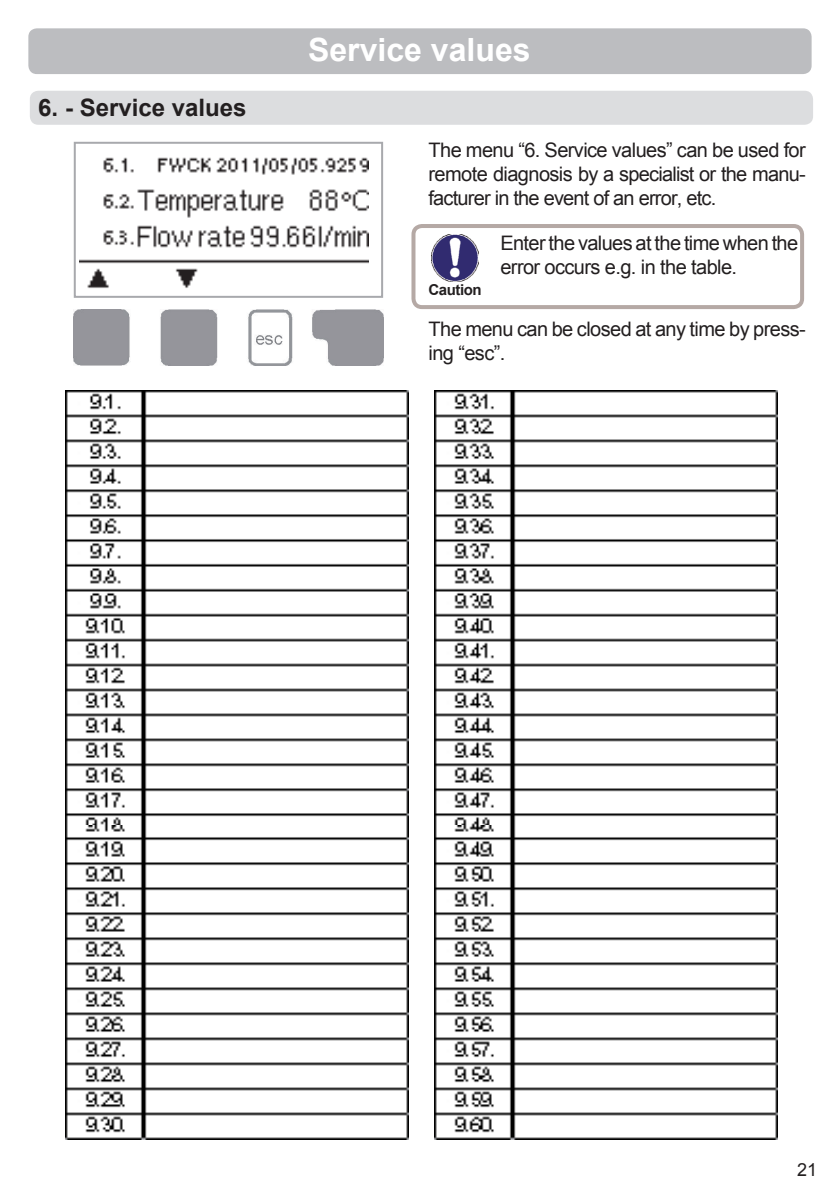
<style>
.page{position:relative;width:840px;height:1191px;background:#fff}
.page>*{position:absolute;margin:0;border:0;box-sizing:border-box;transform-origin:0 0}
.t1{font:700 32px "Arial";color:#fff}
.t2{font:700 24px "Arial";color:#231f20}
.t3{font:20px/24px "Arial";letter-spacing:-.03em;color:#231f20}
.t4{font:18px "Arial";color:#231f20}
.t5{font:700 15px "Arial";letter-spacing:-.03em;color:#231f20}
</style>
<div class="page">
<img style="left:74px;top:309px;width:309px;height:57px">
<div style="left:74px;top:142px;width:309px;height:156px;border:2px solid #a8a9ad"></div>
<img style="left:80px;top:157px;width:288px;height:131px">
<img style="left:66px;top:390px;width:342px;height:749px">
<img style="left:434px;top:390px;width:342px;height:749px">
<div style="left:28px;top:28px;width:783px;height:46px;background:#bcbdc0;border-radius:9px"></div>
<div style="left:30px;top:91px;width:782px;height:34px;background:#dcdddf;border-radius:9px"></div>
<img style="left:431px;top:234px;width:47px;height:47px">
<div style="left:411px;top:224px;width:392px;height:85px;border:4px solid #b5a9a5;border-radius:9px"></div>
<p class="t2" style="left:38px;top:92px;width:210px">6. - Service values</p>
<h1 class="t1" style="left:308px;top:28px;width:224px">Service values</h1>
<p class="t3" style="left:428px;top:138px;width:378px;text-align:justify">The menu “6. Service values” can be used for remote diagnosis by a specialist or the manu&shy;facturer in the event of an error, etc.</p>
<p class="t5" style="left:428px;top:280px;width:55px">Caution</p>
<p class="t3" style="left:500px;top:231px;width:299px">Enter the values at the time when the error occurs e.g. in the table.</p>
<p class="t3" style="left:428px;top:317px;width:378px">The menu can be closed at any time by press&shy;ing “esc”.</p>
<p class="t4" style="left:796px;top:1157px;width:22px">21</p>
</div>
